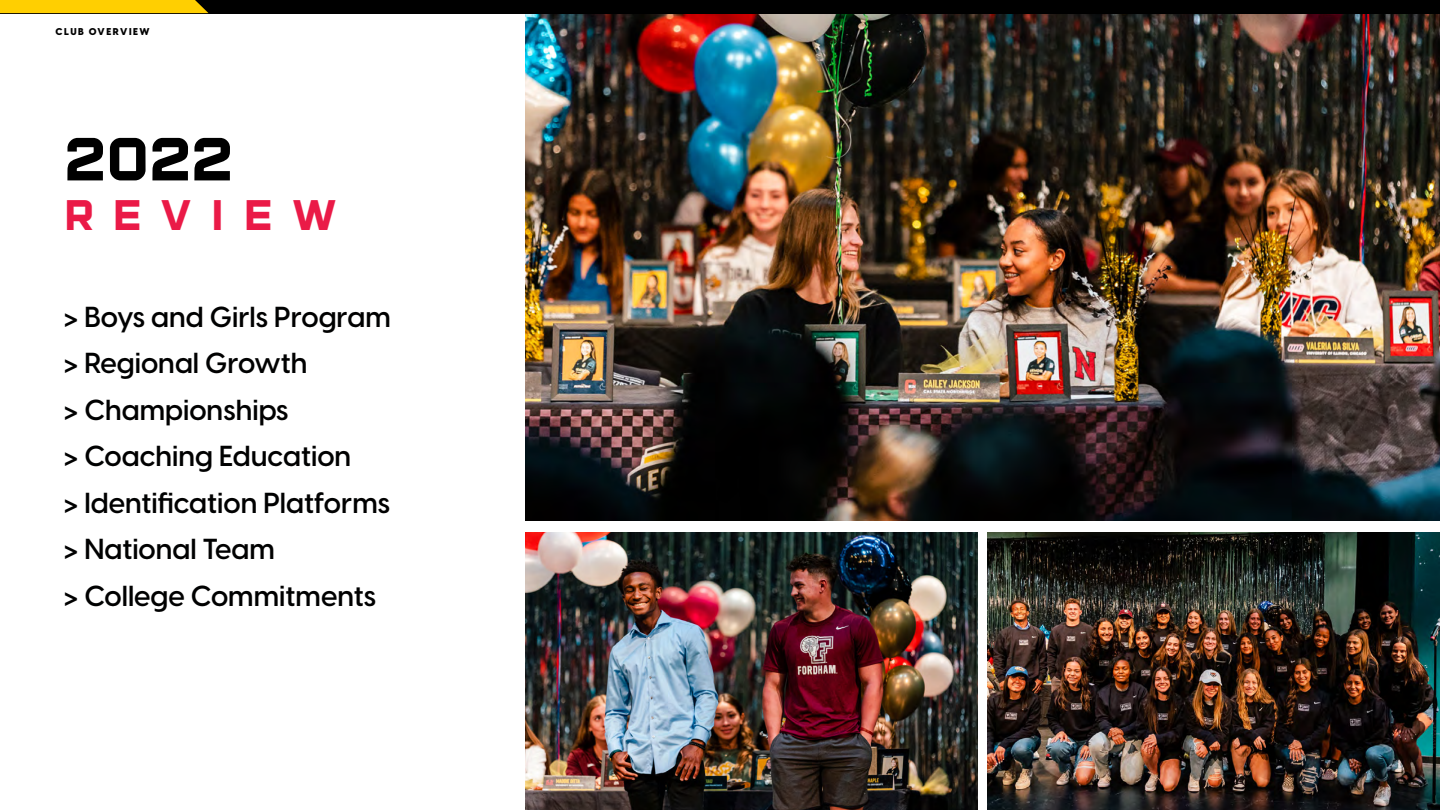
<style>
.page{position:relative;width:1440px;height:810px;background:#fff}
.page>*{position:absolute;margin:0;border:0;box-sizing:border-box;transform-origin:0 0}
.t1{font:800 53.18px "Super League";color:#000}
.t2{font:800 37.5px "Super League";letter-spacing:.5em;color:#ea1a47}
.t3{font:600 28.5px/46.5px "Visby CF";color:#000101}
.t4{font:800 9.75px "Visby CF";letter-spacing:.16em;color:#000}
</style>
<div class="page">
<img style="left:525px;top:13px;width:915px;height:507px">
<img style="left:525px;top:533px;width:453px;height:277px">
<img style="left:987px;top:533px;width:453px;height:277px">
<div style="left:0;top:0;width:1440px;height:13px;background:#000"></div>
<div style="left:0;top:0;width:208px;height:13px;background:#ffcf01"></div>
<p class="t4" style="left:56px;top:25px;width:96px">CLUB OVERVIEW</p>
<h1 class="t1" style="left:64px;top:120px;width:170px">2022</h1>
<h2 class="t2" style="left:64px;top:188px;width:274px">REVIEW</h2>
<p class="t3" style="left:64px;top:293px;width:328px">&gt; Boys and Girls Program &gt; Regional Growth<br>&gt; Championships<br>&gt; Coaching Education<br>&gt; Identification Platforms &gt; National Team<br>&gt; College Commitments</p>
</div>
